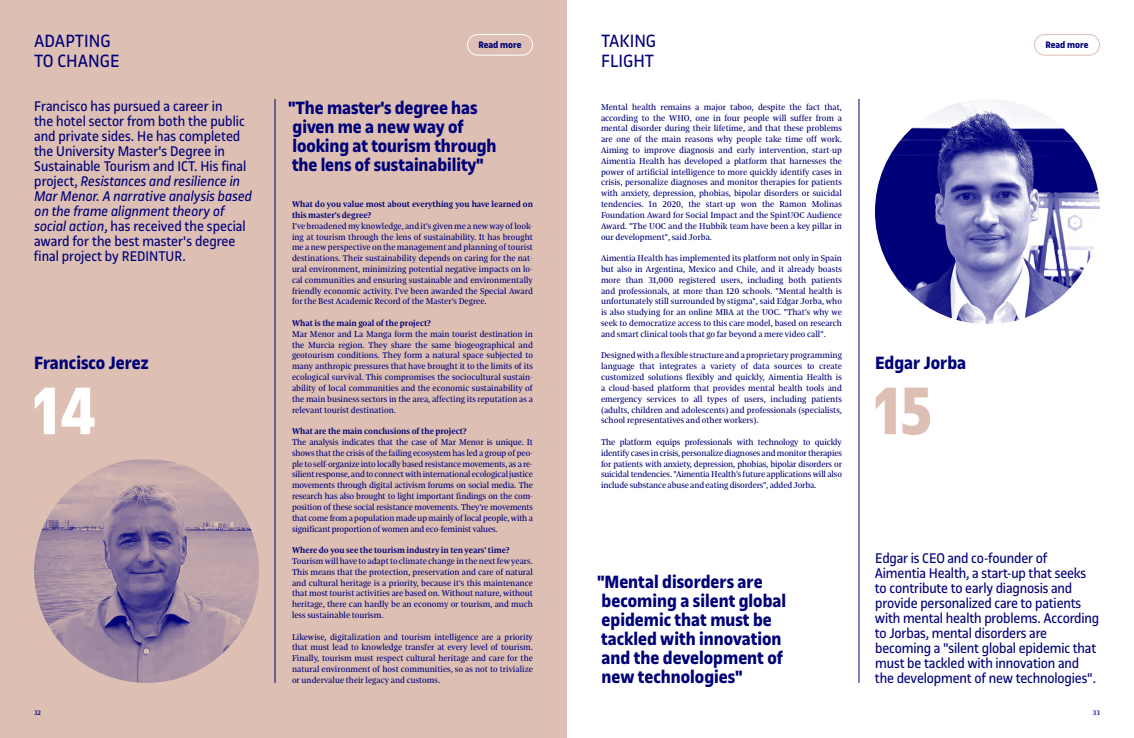
<style>
.page{position:relative;width:1134px;height:738px;background:#fff}
.page>*{position:absolute;margin:0;border:0;box-sizing:border-box;transform-origin:0 0}
.t1{font:700 72px "UOC Sans";color:#fff}
.t2{font:700 72px "UOC Sans";color:#ddbfb3}
.t3{font:700 19px/19px "UOC Sans";color:#000078}
.t4{font:19px/19px "UOC Sans";color:#000078}
.t5{font:15px/15px "UOC Sans";letter-spacing:-.01em;color:#000078}
.t6{font:700 10px "UOC Sans";color:#000078}
.t7{font:9px/10.8px "UOC Serif";color:#000078;text-align:justify}
.t8{font:700 9px/10.8px "UOC Serif";color:#000078}
.t9{font:700 7px "UOC Serif";color:#000078}
.s1{font-style:italic}
</style>
<div class="page">
<div style="left:0;top:0;width:567px;height:737px;background:#ddbfb3"></div>
<img style="left:875px;top:99px;width:225px;height:225px;border-radius:112px">
<img style="left:34px;top:459px;width:225px;height:223px">
<hr style="left:275px;top:99px;width:1px;height:583px;background:#000078">
<hr style="left:859px;top:99px;width:1px;height:583px;background:#000078">
<div style="left:467px;top:34px;width:66px;height:22px;border:1px solid #fff;border-radius:10px"></div>
<div style="left:1034px;top:34px;width:66px;height:22px;border:1px solid #ddbfb3;border-radius:10px"></div>
<h2 class="t4" style="left:34px;top:32px;width:87px">ADAPTING<br>TO CHANGE</h2>
<p class="t5" style="left:34px;top:98px;width:220px">Francisco has pursued a career in<br>the hotel sector from both the public and private sides. He has completed the University Master's Degree in Sustainable Tourism and ICT. His final project, <span class="s1">Resistances and resilience in Mar Menor. A narrative analysis based on the frame alignment theory of social action</span>, has received the special award for the best master's degree final project by REDINTUR.</p>
<h2 class="t3" style="left:34px;top:353px;width:116px">Francisco Jerez</h2>
<h1 class="t1" style="left:34px;top:369px;width:64px">14</h1>
<h2 class="t4" style="left:601px;top:32px;width:57px">TAKING<br>FLIGHT</h2>
<p class="t6" style="left:478px;top:39px;width:45px">Read more</p>
<p class="t6" style="left:1045px;top:39px;width:45px">Read more</p>
<h2 class="t3" style="left:288px;top:98px;width:210px">"The master's degree has given me a new way of looking at tourism through the lens of sustainability"</h2>
<p class="t8" style="left:292px;top:199px;width:242px">What do you value most about everything you have learned on this master's degree?</p>
<p class="t7" style="left:292px;top:220px;width:242px">I've broadened my knowledge, and it's given me a new way of look&shy;ing at tourism through the lens of sustainability. It has brought me a new perspective on the management and planning of tourist destinations. Their sustainability depends on caring for the nat&shy;ural environment, minimizing potential negative impacts on lo&shy;cal communities and ensuring sustainable and environmentally friendly economic activity. I've been awarded the Special Award for the Best Academic Record of the Master's Degree.</p>
<p class="t8" style="left:292px;top:317px;width:141px">What is the main goal of the project?</p>
<p class="t7" style="left:292px;top:328px;width:242px">Mar Menor and La Manga form the main tourist destination in the Murcia region. They share the same biogeographical and geotourism conditions. They form a natural space subjected to many anthropic pressures that have brought it to the limits of its ecological survival. This compromises the sociocultural sustain&shy;ability of local communities and the economic sustainability of the main business sectors in the area, affecting its reputation as a relevant tourist destination.</p>
<p class="t8" style="left:292px;top:425px;width:176px">What are the main conclusions of the project?</p>
<p class="t7" style="left:292px;top:436px;width:242px">The analysis indicates that the case of Mar Menor is unique. It shows that the crisis of the failing ecosystem has led a group of peo&shy;ple to self-organize into locally based resistance movements, as a re&shy;silient response, and to connect with international ecological justice movements through digital activism forums on social media. The research has also brought to light important findings on the com&shy;position of these social resistance movements. They're movements that come from a population made up mainly of local people, with a significant proportion of women and eco-feminist values.</p>
<p class="t8" style="left:292px;top:544px;width:219px">Where do you see the tourism industry in ten years' time?</p>
<p class="t7" style="left:292px;top:555px;width:242px">Tourism will have to adapt to climate change in the next few years.<br>This means that the protection, preservation and care of natural and cultural heritage is a priority, because it's this maintenance that most tourist activities are based on. Without nature, without heritage, there can hardly be an economy or tourism, and much less sustainable tourism.</p>
<p class="t7" style="left:292px;top:631px;width:242px">Likewise, digitalization and tourism intelligence are a priority that must lead to knowledge transfer at every level of tourism.<br>Finally, tourism must respect cultural heritage and care for the natural environment of host communities, so as not to trivialize or undervalue their legacy and customs.</p>
<p class="t7" style="left:601px;top:101px;width:242px">Mental health remains a major taboo, despite the fact that, according to the WHO, one in four people will suffer from a mental disorder during their lifetime, and that these problems are one of the main reasons why people take time off work.<br>Aiming to improve diagnosis and early intervention, start-up Aimentia Health has developed a platform that harnesses the power of artificial intelligence to more quickly identify cases in crisis, personalize diagnoses and monitor therapies for patients with anxiety, depression, phobias, bipolar disorders or suicidal tendencies. In 2020, the start-up won the Ramon Molinas Foundation Award for Social Impact and the SpinUOC Audience Award. "The UOC and the Hubbik team have been a key pillar in our development", said Jorba.</p>
<p class="t7" style="left:601px;top:253px;width:242px">Aimentia Health has implemented its platform not only in Spain but also in Argentina, Mexico and Chile, and it already boasts more than 31,000 registered users, including both patients and professionals, at more than 120 schools. "Mental health is unfortunately still surrounded by stigma", said Edgar Jorba, who is also studying for an online MBA at the UOC. "That's why we seek to democratize access to this care model, based on research and smart clinical tools that go far beyond a mere video call".</p>
<p class="t7" style="left:601px;top:350px;width:242px">Designed with a flexible structure and a proprietary programming language that integrates a variety of data sources to create customized solutions flexibly and quickly, Aimentia Health is a cloud-based platform that provides mental health tools and emergency services to all types of users, including patients (adults, children and adolescents) and professionals (specialists, school representatives and other workers).</p>
<p class="t7" style="left:601px;top:436px;width:242px">The platform equips professionals with technology to quickly identify cases in crisis, personalize diagnoses and monitor therapies for patients with anxiety, depression, phobias, bipolar disorders or suicidal tendencies. "Aimentia Health's future applications will also include substance abuse and eating disorders", added Jorba.</p>
<h2 class="t3" style="left:597px;top:571px;width:190px">"Mental disorders are becoming a silent global epidemic that must be tackled with innovation and the development of new technologies"</h2>
<h2 class="t3" style="left:875px;top:353px;width:93px">Edgar Jorba</h2>
<h1 class="t2" style="left:875px;top:369px;width:59px">15</h1>
<p class="t5" style="left:875px;top:550px;width:226px">Edgar is CEO and co-founder of Aimentia Health, a start-up that seeks to contribute to early diagnosis and provide personalized care to patients with mental health problems. According to Jorbas, mental disorders are becoming a "silent global epidemic that must be tackled with innovation and the development of new technologies".</p>
<p class="t9" style="left:34px;top:708px;width:8px">32</p>
<p class="t9" style="left:1093px;top:708px;width:9px">33</p>
</div>
